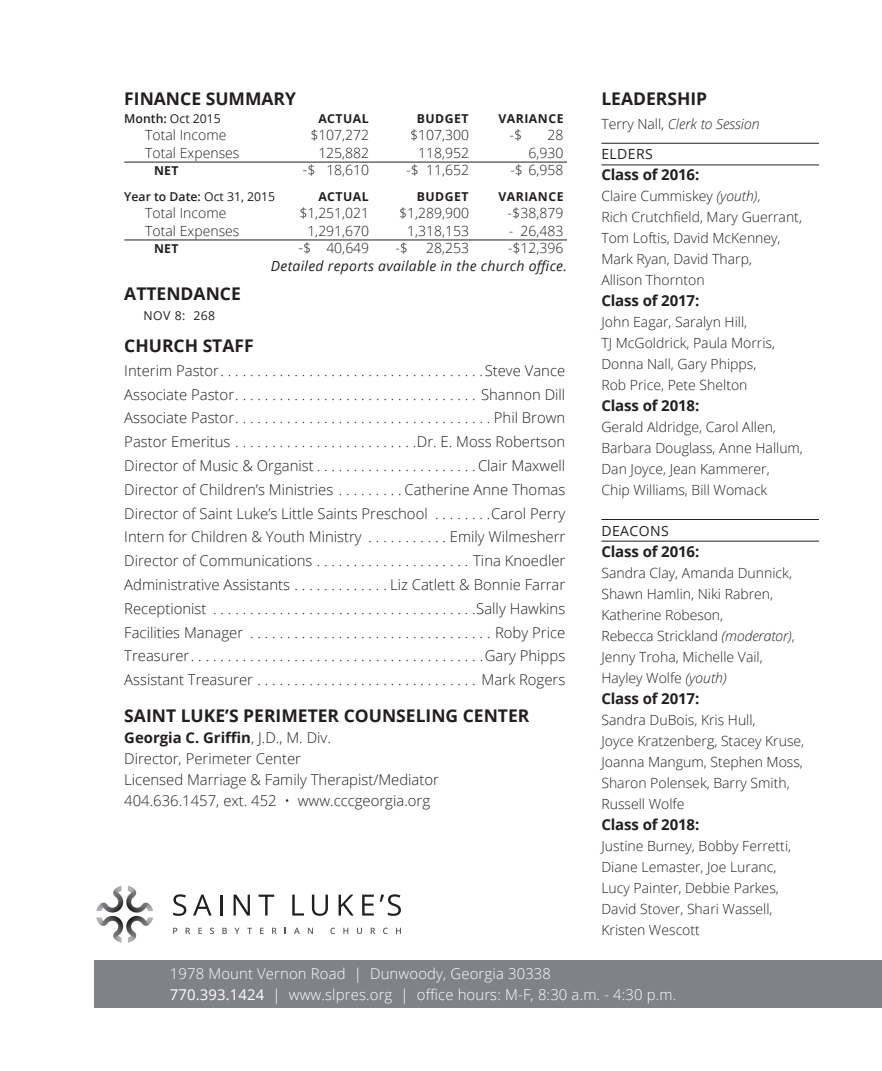
<style>
.page{position:relative;width:882px;height:1071px;background:#fff}
.page>*{position:absolute;margin:0;border:0;box-sizing:border-box;transform-origin:0 0}
.t1{font:700 17.5px "Open Sans";color:#231f20}
.t2{font:700 15.05px "Open Sans";letter-spacing:-.01em;color:#231f20}
.t3{font:300 14.88px/23.8px "Open Sans";color:#231f20;text-align:justify}
.t4{font:300 14.88px/21.3px "Open Sans";letter-spacing:.01em;color:#fff}
.t5{font:300 14px/21px "Open Sans";color:#231f20}
.t6{font:italic 14px "Open Sans";letter-spacing:.02em;color:#231f20}
.t7{font:italic 300 14px/30.8px "Open Sans";color:#231f20}
.t8{font:14px "Open Sans";letter-spacing:.03em;color:#231f20}
.t9{font:700 12.25px "Open Sans";letter-spacing:.04em;color:#231f20}
.t10{font:12.25px "Open Sans";color:#231f20}
.t11{font:600 12.25px "Open Sans";color:#231f20}
.s1{font-weight:600}
.s2{font-size:15.05px}
.s3{font-weight:400}
.s4{font-weight:700}
.s5{font-style:normal}
.s6{font-weight:400;font-style:normal}
.s7{font-style:italic}
</style>
<div class="page">
<div style="left:94px;top:961px;width:788px;height:47px;background:#808285"></div>
<svg style="left:96px;top:886px;width:57px;height:57px"></svg>
<svg style="left:173px;top:894px;width:13px;height:22px"></svg>
<svg style="left:193px;top:895px;width:19px;height:21px"></svg>
<hr style="left:220px;top:895px;width:3px;height:21px;background:#231f20">
<svg style="left:234px;top:895px;width:16px;height:21px"></svg>
<svg style="left:259px;top:895px;width:15px;height:21px"></svg>
<svg style="left:292px;top:895px;width:12px;height:21px"></svg>
<svg style="left:312px;top:895px;width:16px;height:21px"></svg>
<svg style="left:339px;top:895px;width:15px;height:21px"></svg>
<svg style="left:362px;top:895px;width:12px;height:21px"></svg>
<svg style="left:380px;top:894px;width:21px;height:22px"></svg>
<svg style="left:173px;top:928px;width:4px;height:6px"></svg>
<svg style="left:186px;top:928px;width:4px;height:6px"></svg>
<svg style="left:198px;top:928px;width:4px;height:6px"></svg>
<svg style="left:210px;top:928px;width:4px;height:6px"></svg>
<svg style="left:222px;top:928px;width:5px;height:6px"></svg>
<svg style="left:234px;top:928px;width:6px;height:6px"></svg>
<svg style="left:247px;top:928px;width:5px;height:6px"></svg>
<svg style="left:260px;top:928px;width:4px;height:6px"></svg>
<svg style="left:272px;top:928px;width:5px;height:6px"></svg>
<svg style="left:294px;top:928px;width:6px;height:6px"></svg>
<svg style="left:308px;top:928px;width:5px;height:6px"></svg>
<svg style="left:330px;top:928px;width:5px;height:6px"></svg>
<svg style="left:343px;top:928px;width:5px;height:6px"></svg>
<svg style="left:357px;top:928px;width:5px;height:6px"></svg>
<svg style="left:371px;top:928px;width:4px;height:6px"></svg>
<svg style="left:383px;top:928px;width:5px;height:6px"></svg>
<svg style="left:396px;top:928px;width:5px;height:6px"></svg>
<hr style="left:124px;top:162px;width:443px;height:1px;background:#231f20">
<hr style="left:124px;top:240px;width:443px;height:1px;background:#231f20">
<hr style="left:601px;top:143px;width:218px;height:1px;background:#231f20">
<hr style="left:601px;top:164px;width:218px;height:1px;background:#231f20">
<hr style="left:601px;top:519px;width:218px;height:1px;background:#231f20">
<hr style="left:601px;top:541px;width:218px;height:1px;background:#231f20">
<p class="t1" style="left:124px;top:87px;width:173px">FINANCE SUMMARY</p>
<p class="t10" style="left:124px;top:110px;width:98px"><span class="s1">Month:</span> Oct 2015</p>
<p class="t9" style="left:318px;top:110px;width:52px">ACTUAL</p>
<p class="t9" style="left:417px;top:110px;width:53px">BUDGET</p>
<p class="t9" style="left:498px;top:110px;width:67px">VARIANCE</p>
<p class="t5" style="left:145px;top:124px;width:83px">Total Income</p>
<p class="t5" style="left:310px;top:124px;width:60px">$107,272</p>
<p class="t5" style="left:410px;top:124px;width:60px">$107,300</p>
<p class="t5" style="left:510px;top:124px;width:14px">-$</p>
<p class="t5" style="left:548px;top:124px;width:17px">28</p>
<p class="t5" style="left:145px;top:142px;width:96px">Total Expenses</p>
<p class="t5" style="left:318px;top:142px;width:52px">125,882</p>
<p class="t5" style="left:418px;top:142px;width:52px">118,952</p>
<p class="t5" style="left:529px;top:142px;width:36px">6,930</p>
<p class="t9" style="left:154px;top:162px;width:26px">NET</p>
<p class="t5" style="left:303px;top:159px;width:68px"><span class="s2">-</span>$ 18,610</p>
<p class="t5" style="left:406px;top:159px;width:64px">-$ 11,652</p>
<p class="t5" style="left:510px;top:159px;width:55px">-$ 6,958</p>
<p class="t11" style="left:124px;top:188px;width:152px">Year to Date: <span class="s3">Oct 31, 2015</span></p>
<p class="t9" style="left:318px;top:188px;width:52px">ACTUAL</p>
<p class="t9" style="left:417px;top:188px;width:53px">BUDGET</p>
<p class="t9" style="left:498px;top:188px;width:67px">VARIANCE</p>
<p class="t5" style="left:145px;top:202px;width:83px">Total Income</p>
<p class="t5" style="left:299px;top:202px;width:71px">$1,251,021</p>
<p class="t5" style="left:399px;top:202px;width:71px">$1,289,900</p>
<p class="t5" style="left:508px;top:202px;width:58px">-$38,879</p>
<p class="t5" style="left:145px;top:220px;width:96px">Total Expenses</p>
<p class="t5" style="left:307px;top:220px;width:63px">1,291,670</p>
<p class="t5" style="left:407px;top:220px;width:63px">1,318,153</p>
<p class="t5" style="left:509px;top:220px;width:56px">- 26,483</p>
<p class="t9" style="left:154px;top:240px;width:26px">NET</p>
<p class="t5" style="left:298px;top:237px;width:72px"><span class="s2">-</span>$ 40,649</p>
<p class="t5" style="left:395px;top:237px;width:14px">-$</p>
<p class="t5" style="left:426px;top:237px;width:44px">28,253</p>
<p class="t5" style="left:508px;top:237px;width:57px">-$12,396</p>
<p class="t6" style="left:271px;top:256px;width:298px">Detailed reports available in the church office.</p>
<p class="t1" style="left:124px;top:282px;width:118px">ATTENDANCE</p>
<p class="t10" style="left:144px;top:307px;width:73px">NOV 8: 268</p>
<p class="t1" style="left:124px;top:333px;width:131px">CHURCH STAFF</p>
<p class="t3" style="left:124px;top:358px;width:443px">Interim Pastor . . . . . . . . . . . . . . . . . . . . . . . . . . . . . . . . . . . Steve Vance Associate Pastor . . . . . . . . . . . . . . . . . . . . . . . . . . . . . . . . . Shannon Dill Associate Pastor . . . . . . . . . . . . . . . . . . . . . . . . . . . . . . . . . . Phil Brown Pastor Emeritus . . . . . . . . . . . . . . . . . . . . . . . . Dr. E. Moss Robertson Director of Music &amp; Organist . . . . . . . . . . . . . . . . . . . . . Clair Maxwell Director of Children’s Ministries . . . . . . . . Catherine Anne Thomas Director of Saint Luke’s Little Saints Preschool . . . . . . . Carol Perry Intern for Children &amp; Youth Ministry . . . . . . . . . . . Emily Wilmesherr Director of Communications . . . . . . . . . . . . . . . . . . . . . Tina Knoedler Administrative Assistants . . . . . . . . . . . . Liz Catlett &amp; Bonnie Farrar Receptionist . . . . . . . . . . . . . . . . . . . . . . . . . . . . . . . . . . . Sally Hawkins Facilities Manager . . . . . . . . . . . . . . . . . . . . . . . . . . . . . . . . . Roby Price Treasurer . . . . . . . . . . . . . . . . . . . . . . . . . . . . . . . . . . . . . . . Gary Phipps Assistant Treasurer . . . . . . . . . . . . . . . . . . . . . . . . . . . . . . Mark Rogers</p>
<p class="t1" style="left:124px;top:703px;width:407px">SAINT LUKE’S PERIMETER COUNSELING CENTER</p>
<p class="t3" style="left:124px;top:727px;width:316px;line-height:21px;text-align:left"><span class="s4">Georgia C. Griffin</span>, J. D., M. Div.<br>Director, Perimeter Center<br>Licensed Marriage &amp; Family Therapist/Mediator 404.636.1457, ext. 452 • www.cccgeorgia.org</p>
<p class="t1" style="left:601px;top:87px;width:107px">LEADERSHIP</p>
<p class="t7" style="left:601px;top:108px;width:160px"><span class="s5">Terry Nall,</span> Clerk to Session<br><span class="s6">ELDERS</span></p>
<p class="t2" style="left:601px;top:164px;width:99px">Class of 2016:</p>
<p class="t5" style="left:601px;top:185px;width:202px">Claire Cummiskey <span class="s7">(youth)</span>,<br>Rich Crutchfield, Mary Guerrant,<br>Tom Loftis, David McKenney,<br>Mark Ryan, David Tharp,<br>Allison Thornton</p>
<p class="t2" style="left:601px;top:290px;width:99px">Class of 2017:</p>
<p class="t5" style="left:601px;top:311px;width:175px">John Eagar, Saralyn Hill,<br>TJ McGoldrick, Paula Morris,<br>Donna Nall, Gary Phipps,<br>Rob Price, Pete Shelton</p>
<p class="t2" style="left:601px;top:395px;width:99px">Class of 2018:</p>
<p class="t5" style="left:601px;top:416px;width:203px">Gerald Aldridge, Carol Allen,<br>Barbara Douglass, Anne Hallum,<br>Dan Joyce, Jean Kammerer,<br>Chip Williams, Bill Womack</p>
<p class="t8" style="left:601px;top:521px;width:69px">DEACONS</p>
<p class="t2" style="left:601px;top:541px;width:99px">Class of 2016:</p>
<p class="t5" style="left:601px;top:562px;width:195px">Sandra Clay, Amanda Dunnick,<br>Shawn Hamlin, Niki Rabren,<br>Katherine Robeson,<br>Rebecca Strickland <span class="s7">(moderator)</span>,<br>Jenny Troha, Michelle Vail,<br>Hayley Wolfe <span class="s7">(youth)</span></p>
<p class="t2" style="left:601px;top:688px;width:99px">Class of 2017:</p>
<p class="t5" style="left:601px;top:709px;width:204px">Sandra DuBois, Kris Hull,<br>Joyce Kratzenberg, Stacey Kruse,<br>Joanna Mangum, Stephen Moss,<br>Sharon Polensek, Barry Smith,<br>Russell Wolfe</p>
<p class="t2" style="left:601px;top:814px;width:99px">Class of 2018:</p>
<p class="t5" style="left:601px;top:835px;width:191px">Justine Burney, Bobby Ferretti,<br>Diane Lemaster, Joe Luranc,<br>Lucy Painter, Debbie Parkes,<br>David Stover, Shari Wassell,<br>Kristen Wescott</p>
<p class="t4" style="left:170px;top:962px;width:508px">1978 Mount Vernon Road | Dunwoody, Georgia 30338<br><span class="s3">770.393.1424</span> | www.slpres.org | office hours: M-F, 8:30 a.m. - 4:30 p.m.</p>
</div>
